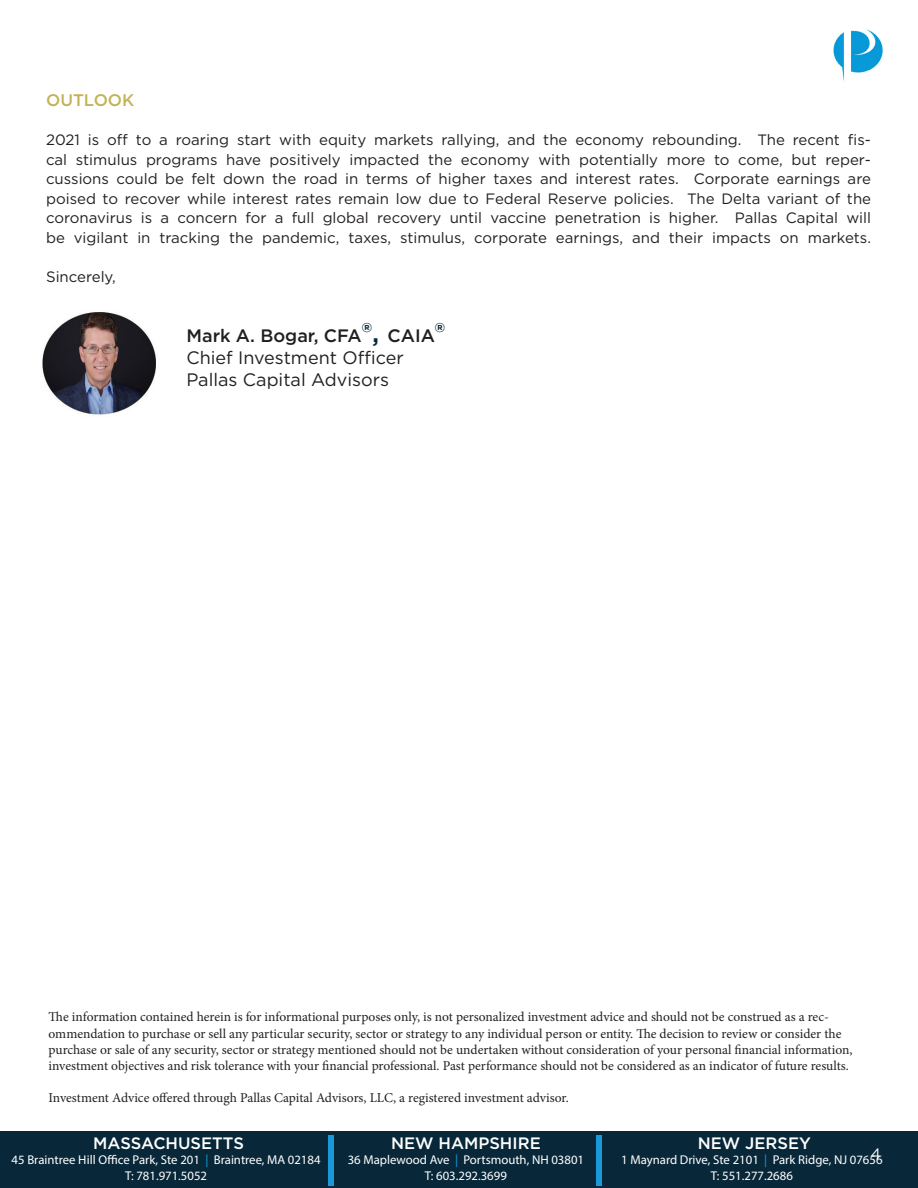
<style>
.page{position:relative;width:918px;height:1188px;background:#fff}
.page>*{position:absolute;margin:0;border:0;box-sizing:border-box;transform-origin:0 0}
.t1{font:500 54px "Gotham";color:#179ad7}
.t2{font:18px "Gotham";color:#231f20}
.t3{font:500 18px "Gotham";color:#231f20}
.t4{font:500 16.8px "Gotham";color:#c2b359}
.t5{font:500 16.5px "Gotham";color:#fff}
.t6{font:15px/19.5px "Gotham";color:#231f20;text-align:justify}
.t7{font:15px "Gotham";color:#fff}
.t8{font:13.5px/16.2px "Minion Pro";color:#231f20}
.t9{font:12.75px "Myriad Pro";color:#fff}
.s1{font-size:27px;color:#082839}
.s2{color:#179ad7}
</style>
<div class="page">
<div style="left:0;top:1132px;width:918px;height:56px;background:#082839"></div>
<img style="left:833px;top:29px;width:50px;height:53px">
<img style="left:42px;top:312px;width:114px;height:103px">
<p class="t4" style="left:46px;top:89px;width:90px">OUTLOOK</p>
<p class="t6" style="left:46px;top:130px;width:827px">2021 is off to a roaring start with equity markets rallying, and the economy rebounding. The recent fis&shy;cal stimulus programs have positively impacted the economy with potentially more to come, but reper&shy;cussions could be felt down the road in terms of higher taxes and interest rates. Corporate earnings are poised to recover while interest rates remain low due to Federal Reserve policies. The Delta variant of the coronavirus is a concern for a full global recovery until vaccine penetration is higher. Pallas Capital will be vigilant in tracking the pandemic, taxes, stimulus, corporate earnings, and their impacts on markets.</p>
<p class="t6" style="left:46px;top:266px;width:71px">Sincerely,</p>
<p class="t3" style="left:186px;top:324px;width:260px">Mark A. Bogar, CFA<span class="s1">®,</span> CAIA<span class="s1">®</span></p>
<p class="t2" style="left:186px;top:346px;width:219px">Chief Investment Officer</p>
<p class="t2" style="left:186px;top:368px;width:204px">Pallas Capital Advisors</p>
<p class="t8" style="left:49px;top:1009px;width:805px">The information contained herein is for informational purposes only, is not personalized investment advice and should not be construed as a rec&shy;ommendation to purchase or sell any particular security, sector or strategy to any individual person or entity. The decision to review or consider the purchase or sale of any security, sector or strategy mentioned should not be undertaken without consideration of your personal financial information, investment objectives and risk tolerance with your financial professional. Past performance should not be considered as an indicator of future results.</p>
<p class="t8" style="left:49px;top:1090px;width:522px">Investment Advice offered through Pallas Capital Advisors, LLC, a registered investment advisor.</p>
<p class="t5" style="left:698px;top:1132px;width:115px">NEW JERSEY</p>
<p class="t9" style="left:621px;top:1152px;width:263px">1 Maynard Drive, Ste 2101 <span class="s2">|</span> Park Ridge, NJ 07656</p>
<p class="t9" style="left:711px;top:1167px;width:84px">T: 551.277.2686</p>
<p class="t1" style="left:322px;top:1125px;width:19px">|</p>
<p class="t1" style="left:590px;top:1125px;width:19px">|</p>
<p class="t5" style="left:93px;top:1132px;width:152px">MASSACHUSETTS</p>
<p class="t9" style="left:12px;top:1152px;width:310px">45 Braintree Hill Office Park, Ste 201 <span class="s2">|</span> Braintree, MA 02184</p>
<p class="t9" style="left:125px;top:1167px;width:84px">T: 781.971.5052</p>
<p class="t5" style="left:391px;top:1132px;width:151px">NEW HAMPSHIRE</p>
<p class="t9" style="left:348px;top:1152px;width:238px">36 Maplewood Ave <span class="s2">|</span> Portsmouth, NH 03801</p>
<p class="t9" style="left:425px;top:1167px;width:84px">T: 603.292.3699</p>
<p class="t7" style="left:871px;top:1145px;width:12px">4</p>
</div>
